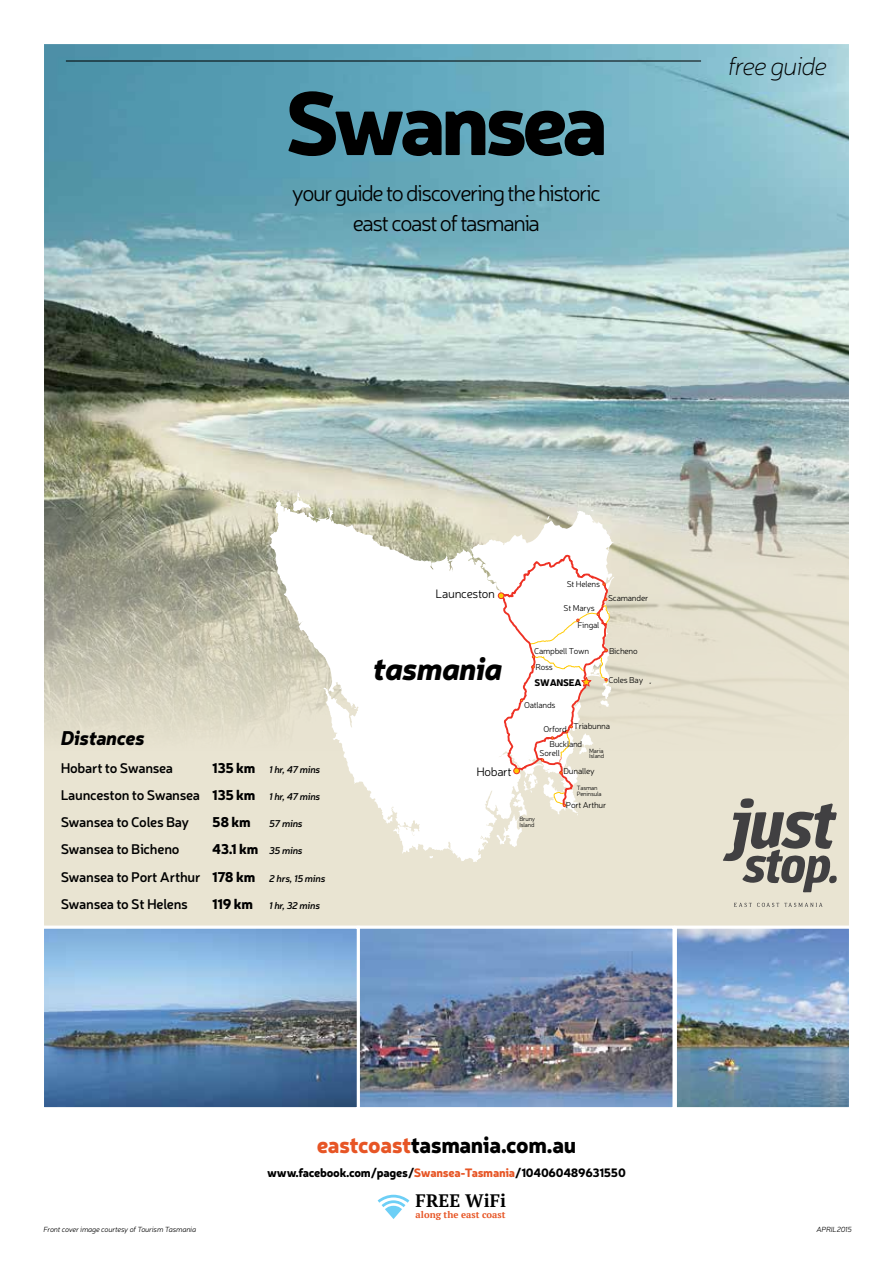
<style>
.page{position:relative;width:893px;height:1263px;background:#fff}
.page>*{position:absolute;margin:0;border:0;box-sizing:border-box;transform-origin:0 0}
.t1{font:900 88.5px "Neris";letter-spacing:-.07em;color:#000}
.t2{font:italic 900 31.2px "Neris";letter-spacing:-.025em;color:#000}
.t3{font:italic 100 25.5px "Neris";letter-spacing:-.04em;color:#000}
.t4{font:300 22.5px/29.2px "Neris";color:#000;text-align:center}
.t5{font:900 22.5px "Neris";letter-spacing:-.02em;color:#000}
.t6{font:italic 900 19.5px "Neris";letter-spacing:-.02em;color:#000}
.t7{font:700 18px "PT Serif";color:#000}
.t8{font:600 13.95px/27.3px "Neris";letter-spacing:-.02em;color:#000}
.t9{font:900 13.95px "Neris";color:#000}
.t10{font:300 12.3px "Neris";letter-spacing:-.025em;color:#000}
.t11{font:900 12px "Neris";letter-spacing:-.02em;color:#000}
.t12{font:italic 600 9.75px "Neris";letter-spacing:-.02em;color:#000}
.t13{font:700 9.45px "PT Serif";color:#e75525}
.t14{font:900 9.45px "Neris";letter-spacing:-.025em;color:#000}
.t15{font:300 8.55px "Neris";letter-spacing:-.025em;color:#000}
.t16{font:italic 300 7.5px "Neris";letter-spacing:-.02em;color:#000}
.t17{font:300 6.15px/5.7px "Neris";letter-spacing:-.025em;color:#000}
.s1{font-weight:900;font-style:normal;font-size:13.95px}
.s2{font-weight:900}
.s3{font-style:italic;font-size:9.75px}
.s4{color:#e75525}
</style>
<div class="page">
<img style="left:45px;top:45px;width:803px;height:344px">
<svg style="left:44px;top:389px;width:805px;height:537px;background:#caccbc"></svg>
<img style="left:361px;top:930px;width:310px;height:176px">
<div style="left:357px;top:926px;width:318px;height:184px;border:3px solid #fff"></div>
<img style="left:678px;top:930px;width:170px;height:176px">
<div style="left:674px;top:926px;width:178px;height:184px;border:3px solid #fff"></div>
<svg style="left:45px;top:930px;width:311px;height:176px;background:#6f93b5"></svg>
<div style="left:41px;top:926px;width:319px;height:184px;border:3px solid #fff"></div>
<svg style="left:270px;top:500px;width:344px;height:363px"></svg>
<svg style="left:293px;top:492px;width:21px;height:26px"></svg>
<svg style="left:429px;top:856px;width:4px;height:3px"></svg>
<svg style="left:497px;top:554px;width:114px;height:293px"></svg>
<svg style="left:377px;top:1194px;width:33px;height:25px"></svg>
<svg style="left:723px;top:798px;width:114px;height:94px;background:#a3a096"></svg>
<svg style="left:734px;top:903px;width:88px;height:4px"></svg>
<hr style="left:66px;top:61px;width:635px;height:1px;background:#000">
<h1 class="t1" style="left:285px;top:58px;width:325px">Swansea</h1>
<h3 class="t4" style="left:292px;top:178px;width:311px">your guide to discovering the historic east coast of tasmania</h3>
<h3 class="t3" style="left:728px;top:50px;width:101px">free guide</h3>
<h3 class="t6" style="left:61px;top:724px;width:86px">Distances</h3>
<p class="t8" style="left:61px;top:753px;width:114px">Hobart to Swansea</p>
<p class="t12" style="left:212px;top:762px;width:110px"><span class="s1">135 km</span> 1 hr, 47 mins</p>
<p class="t8" style="left:61px;top:781px;width:261px">Launceston to Swansea <span class="s2">135 km</span> <span class="s3">1 hr, 47 mins<br></span>Swansea to Coles Bay</p>
<p class="t9" style="left:212px;top:812px;width:40px">58 km</p>
<p class="t12" style="left:269px;top:817px;width:35px">57 mins</p>
<p class="t8" style="left:61px;top:835px;width:266px;text-indent:151px"><span class="s2">43.1 km</span> <span class="s3">35 mins<br></span>Swansea to Port Arthur <span class="s2">178 km</span> <span class="s3">2 hrs, 15 mins<br></span>Swansea to St Helens</p>
<p class="t8" style="left:61px;top:835px;width:120px">Swansea to Bicheno</p>
<p class="t12" style="left:212px;top:899px;width:109px"><span class="s1">119 km</span> 1 hr, 32 mins</p>
<p class="t10" style="left:436px;top:586px;width:61px">Launceston</p>
<h2 class="t2" style="left:373px;top:645px;width:131px">tasmania</h2>
<p class="t10" style="left:476px;top:763px;width:37px">Hobart</p>
<p class="t15" style="left:567px;top:579px;width:35px">St Helens</p>
<p class="t15" style="left:563px;top:602px;width:33px">St Marys</p>
<p class="t15" style="left:534px;top:646px;width:57px">Campbell Town</p>
<p class="t14" style="left:535px;top:675px;width:48px">SWANSEA</p>
<p class="t15" style="left:574px;top:721px;width:38px">Triabunna</p>
<p class="t15" style="left:540px;top:748px;width:22px">Sorell</p>
<p class="t15" style="left:608px;top:592px;width:42px">Scamander</p>
<p class="t15" style="left:577px;top:620px;width:23px">Fingal</p>
<p class="t15" style="left:609px;top:646px;width:30px">Bicheno</p>
<p class="t15" style="left:535px;top:662px;width:19px">Ross</p>
<p class="t15" style="left:609px;top:674px;width:36px">Coles Bay</p>
<p class="t15" style="left:524px;top:699px;width:33px">Oatlands</p>
<p class="t15" style="left:544px;top:723px;width:25px">Orford</p>
<p class="t15" style="left:563px;top:766px;width:33px">Dunalley</p>
<p class="t15" style="left:549px;top:738px;width:34px">Buckland</p>
<p class="t17" style="left:589px;top:747px;width:17px">Maria<br>Island</p>
<p class="t17" style="left:577px;top:785px;width:27px">Tasman<br>Peninsula</p>
<p class="t17" style="left:519px;top:816px;width:17px">Bruny<br>Island</p>
<p class="t15" style="left:566px;top:800px;width:42px">Port Arthur</p>
<h3 class="t5" style="left:317px;top:1129px;width:261px"><span class="s4">eastcoast</span>tasmania.com.au</h3>
<p class="t11" style="left:267px;top:1164px;width:360px">www.facebook.com/pages/<span class="s4">Swansea-Tasmania</span>/104060489631550</p>
<p class="t7" style="left:416px;top:1189px;width:92px">FREE WiFi</p>
<p class="t13" style="left:416px;top:1209px;width:91px">along the east coast</p>
<p class="t16" style="left:43px;top:1224px;width:154px">Front cover image courtesy of Tourism Tasmania</p>
<p class="t16" style="left:817px;top:1224px;width:37px">APRIL2015</p>
</div>
